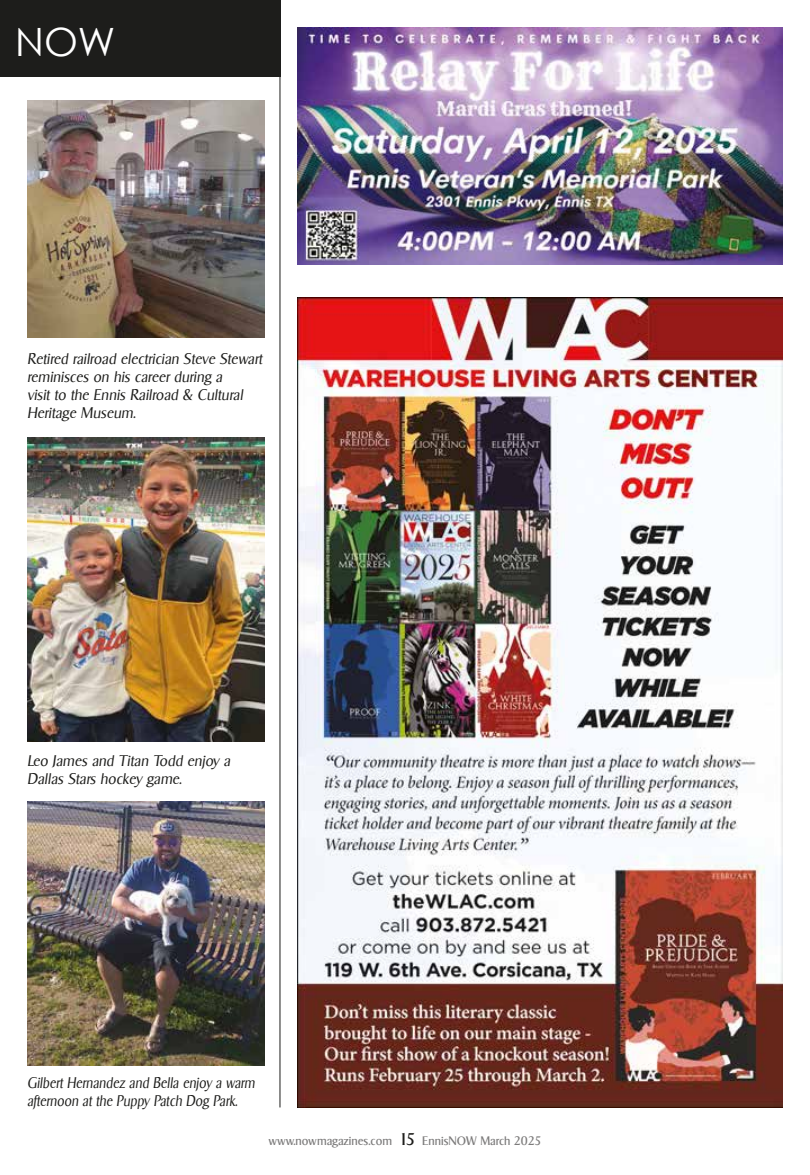
<style>
.page{position:relative;width:810px;height:1175px;background:#fff}
.page>*{position:absolute;margin:0;border:0;box-sizing:border-box;transform-origin:0 0}
.t1{font:39px "Century Gothic";color:#fff}
.t2{font:italic 300 15px/18px "Sigvar Serial";color:#1d1d1b}
.t3{font:italic 300 15px/18px "Sigvar Serial";color:#1d1d1b;scale:.9 1}
.t4{font:12px "Sigvar Serial";color:#7c7b7b}
.s1{font-size:16.5px;color:#1d1d1b}
</style>
<div class="page">
<hr style="left:280px;top:27px;width:1px;height:1080px;background:#1d1d1b">
<img style="left:27px;top:437px;width:238px;height:304px">
<img style="left:27px;top:100px;width:238px;height:238px">
<img style="left:27px;top:802px;width:238px;height:263px">
<div style="left:0;top:0;width:280px;height:76px;background:#1d1d1b"></div>
<img style="left:297px;top:27px;width:486px;height:238px">
<img style="left:297px;top:297px;width:486px;height:810px">
<h1 class="t1" style="left:15px;top:18px;width:102px">NOW</h1>
<p class="t2" style="left:27px;top:350px;width:237px">Retired railroad electrician Steve Stewart reminisces on his career during a<br>visit to the Ennis Railroad &amp; Cultural Heritage Museum.</p>
<p class="t2" style="left:27px;top:751px;width:205px">Leo James and Titan Todd enjoy a<br>Dallas Stars hockey game.</p>
<p class="t3" style="left:27px;top:1073px;width:255px">Gilbert Hernandez and Bella enjoy a warm afternoon at the Puppy Patch Dog Park.</p>
<p class="t4" style="left:268px;top:1133px;width:275px">www.nowmagazines.com <span class="s1">15</span> EnnisNOW March 2025</p>
</div>
